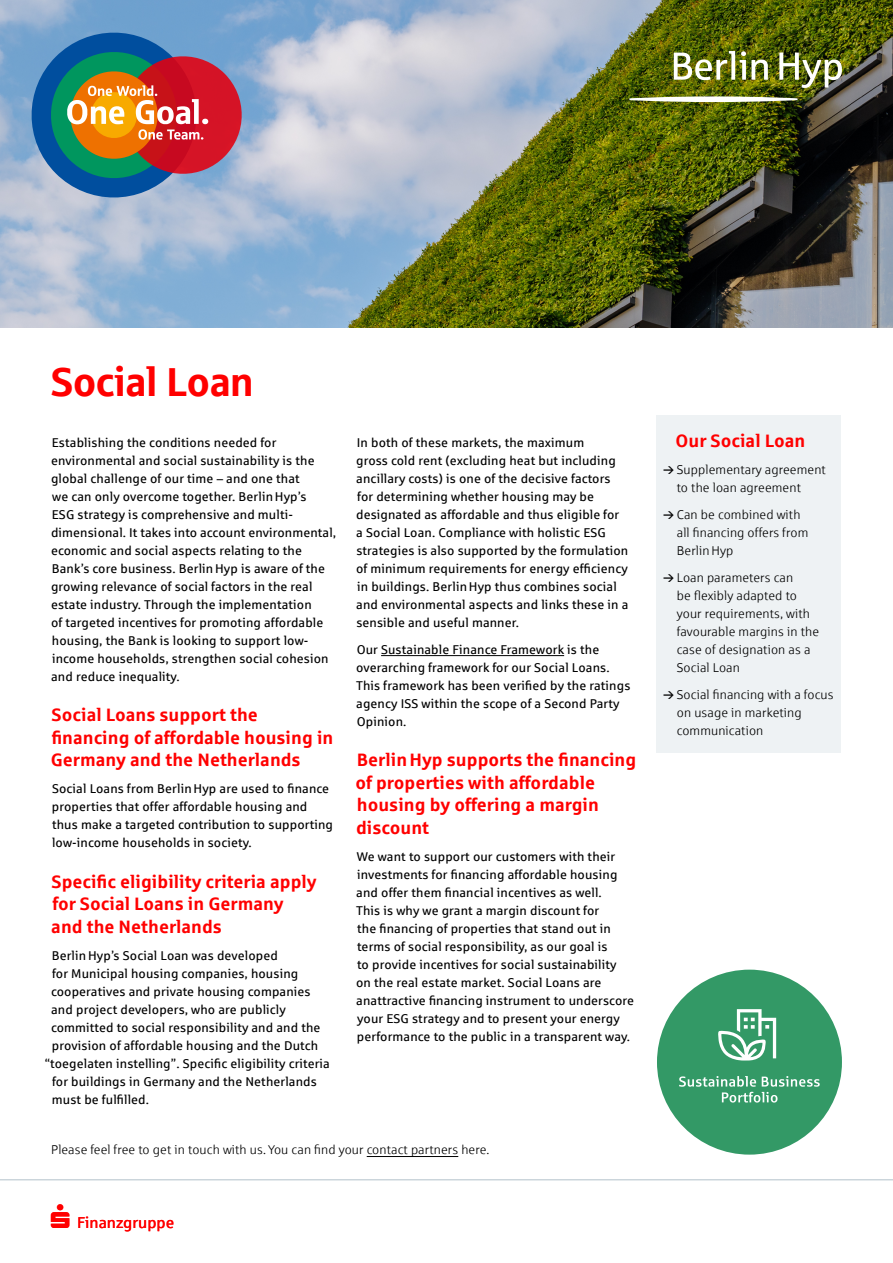
<style>
.page{position:relative;width:893px;height:1263px;background:#fff}
.page>*{position:absolute;margin:0;border:0;box-sizing:border-box;transform-origin:0 0}
.t1{font:40.5px "Sparkasse Head";letter-spacing:.01em;color:#f00}
.t2{font:700 18px/22.5px "Sparkasse Rg";color:#f00}
.t3{font:15.75px "Sparkasse Rg";color:#f00}
.t4{font:12.75px/18px "Sparkasse Rg";letter-spacing:.01em;color:#000}
.t5{font:12.75px/18px "Sparkasse Lt";letter-spacing:.01em;color:#000}
</style>
<div class="page">
<img style="left:0;top:0;width:893px;height:327px">
<svg style="left:24px;top:25px;width:223px;height:181px"></svg>
<img style="left:674px;top:51px;width:168px;height:37px">
<svg style="left:629px;top:96px;width:168px;height:6px"></svg>
<hr style="left:0;top:1179px;width:893px;height:1px;background:#c8d3d9">
<hr style="left:381px;top:655px;width:183px;height:1px;background:#000">
<div style="left:656px;top:416px;width:185px;height:337px;background:#eef2f4"></div>
<div style="left:657px;top:970px;width:185px;height:184px;background:#396;border-radius:50%"></div>
<svg style="left:718px;top:1009px;width:58px;height:51px"></svg>
<svg style="left:679px;top:1076px;width:141px;height:26px"></svg>
<hr style="left:367px;top:1156px;width:91px;height:1px;background:#000">
<h1 class="t1" style="left:51px;top:356px;width:203px">Social Loan</h1>
<p class="t4" style="left:51px;top:433px;width:287px">Establishing the conditions needed for environmental and social sustainability is the global challenge of our time – and one that<br>we can only overcome together. BerlinHyp’s<br>ESG strategy is comprehensive and multi&shy;dimensional. It takes into account environmental, economic and social aspects relating to the Bank’s core business. BerlinHyp is aware of the growing relevance of social factors in the real estate industry. Through the implementation<br>of targeted incentives for promoting affordable housing, the Bank is looking to support low&shy;income households, strengthen social cohesion and reduce inequality.</p>
<h2 class="t2" style="left:51px;top:703px;width:284px">Social Loans support the financing of affordable housing in<br>Germany and the Netherlands</h2>
<p class="t4" style="left:52px;top:779px;width:283px">Social Loans from BerlinHyp are used to finance properties that offer affordable housing and thus make a targeted contribution to supporting low-income households in society.</p>
<h2 class="t2" style="left:51px;top:869px;width:267px">Specific eligibility criteria apply for Social Loans in Germany and the Netherlands</h2>
<p class="t4" style="left:52px;top:946px;width:228px">BerlinHyp’s Social Loan was developed</p>
<p class="t4" style="left:52px;top:964px;width:248px">for Municipal housing companies, housing</p>
<p class="t4" style="left:51px;top:982px;width:261px">cooperatives and private housing companies</p>
<p class="t4" style="left:51px;top:1000px;width:236px">and project developers, who are publicly</p>
<p class="t4" style="left:51px;top:1018px;width:271px">committed to social responsibility and and the</p>
<p class="t4" style="left:52px;top:1036px;width:268px">provision of affordable housing and the Dutch</p>
<p class="t4" style="left:45px;top:1054px;width:287px">“toegelaten instelling”. Specific eligibility criteria</p>
<p class="t4" style="left:52px;top:1072px;width:266px">for buildings in Germany and the Netherlands</p>
<p class="t4" style="left:52px;top:1090px;width:99px">must be fulfilled.</p>
<p class="t4" style="left:356px;top:433px;width:274px">In both of these markets, the maximum<br>gross cold rent (excluding heat but including ancillary costs) is one of the decisive factors for determining whether housing may be designated as affordable and thus eligible for a Social Loan. Compliance with holistic ESG strategies is also supported by the formulation of minimum requirements for energy efficiency in buildings. BerlinHyp thus combines social and environmental aspects and links these in a sensible and useful manner.</p>
<p class="t4" style="left:356px;top:640px;width:276px">Our Sustainable Finance Framework is the overarching framework for our Social Loans.<br>This framework has been verified by the ratings agency ISS within the scope of a Second Party Opinion.</p>
<h2 class="t2" style="left:355px;top:748px;width:282px">BerlinHyp supports the financing of properties with affordable housing by offering a margin discount</h2>
<p class="t4" style="left:356px;top:847px;width:279px">We want to support our customers with their investments for financing affordable housing and offer them financial incentives as well.<br>This is why we grant a margin discount for<br>the financing of properties that stand out in terms of social responsibility, as our goal is<br>to provide incentives for social sustainability<br>on the real estate market. Social Loans are anattractive financing instrument to underscore your ESG strategy and to present your energy performance to the public in a transparent way.</p>
<p class="t5" style="left:51px;top:1141px;width:440px">Please feel free to get in touch with us. You can find your contact partners here.</p>
<p class="t3" style="left:77px;top:1213px;width:99px">Finanzgruppe</p>
<h2 class="t2" style="left:676px;top:429px;width:131px">Our Social Loan</h2>
<p class="t5" style="left:677px;top:460px;width:151px">Supplementary agreement to the loan agreement</p>
<p class="t5" style="left:677px;top:505px;width:133px">Can be combined with all financing offers from<br>BerlinHyp</p>
<p class="t5" style="left:677px;top:568px;width:144px">Loan parameters can<br>be flexibly adapted to your requirements, with favourable margins in the case of designation as a<br>Social Loan</p>
<p class="t5" style="left:677px;top:686px;width:158px">Social financing with a focus on usage in marketing communication</p>
</div>
